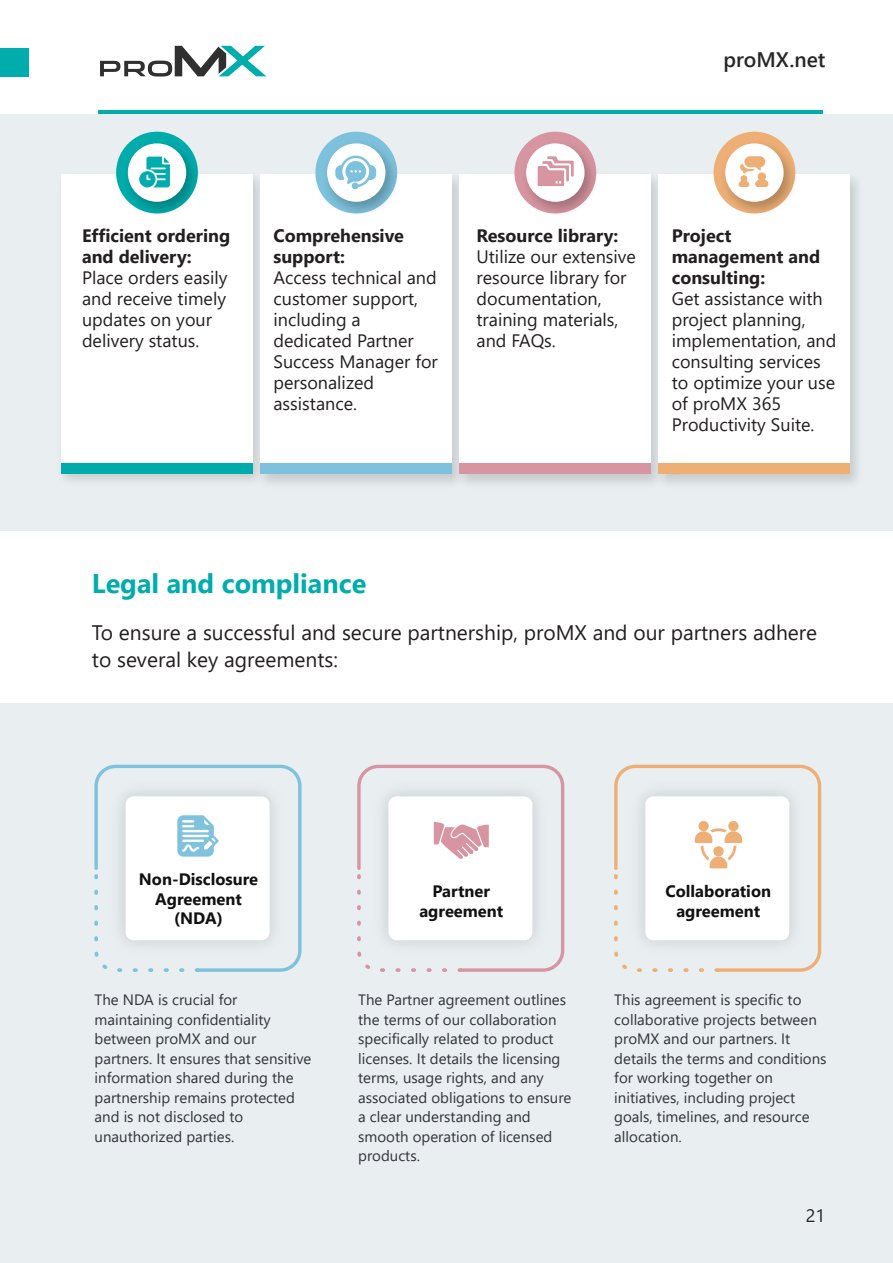
<style>
.page{position:relative;width:893px;height:1263px;background:#fff}
.page>*{position:absolute;margin:0;border:0;box-sizing:border-box;transform-origin:0 0}
.t1{font:700 27px "Segoe UI";color:#00acac}
.t2{font:21px/27px "Segoe UI";color:#231f20}
.t3{font:600 21px "Segoe UI";color:#262626}
.t4{font:18px/21px "Segoe UI";color:#231f20}
.t5{font:700 18px/21px "Segoe UI";color:#231f20}
.t6{font:18px "Segoe UI";color:#262626}
.t7{font:700 16.5px/19.8px "Segoe UI";color:#121112;text-align:center}
.t8{font:15px/19.5px "Segoe UI";color:#313439}
</style>
<div class="page">
<div style="left:0;top:114px;width:892px;height:417px;background:#e9eef1"></div>
<div style="left:61px;top:174px;width:192px;height:298px;background:#fff"></div>
<div style="left:61px;top:463px;width:192px;height:11px;background:#00abab"></div>
<img style="left:118px;top:135px;width:81px;height:79px">
<div style="left:128px;top:143px;width:58px;height:59px;background:#fff;border-radius:50%"></div>
<img style="left:251px;top:174px;width:200px;height:312px">
<div style="left:261px;top:174px;width:191px;height:300px;background:#fff"></div>
<div style="left:261px;top:463px;width:191px;height:11px;background:#7ec1dc"></div>
<img style="left:318px;top:135px;width:80px;height:79px">
<div style="left:327px;top:143px;width:58px;height:59px;background:#fff;border-radius:50%"></div>
<img style="left:451px;top:174px;width:198px;height:310px">
<div style="left:460px;top:174px;width:191px;height:300px;background:#fff"></div>
<div style="left:460px;top:463px;width:191px;height:11px;background:#d795a1"></div>
<img style="left:516px;top:135px;width:81px;height:79px">
<div style="left:526px;top:143px;width:58px;height:59px;background:#fff;border-radius:50%"></div>
<img style="left:649px;top:174px;width:209px;height:310px">
<div style="left:659px;top:174px;width:191px;height:300px;background:#fff"></div>
<div style="left:659px;top:463px;width:191px;height:11px;background:#edaf76"></div>
<img style="left:716px;top:135px;width:80px;height:79px">
<div style="left:725px;top:143px;width:59px;height:59px;background:#fff;border-radius:50%"></div>
<div style="left:0;top:704px;width:893px;height:559px;background:#e9eef1"></div>
<svg style="left:100px;top:46px;width:166px;height:31px"></svg>
<hr style="left:99px;top:111px;width:724px;height:3px;background:#00acac">
<div style="left:0;top:48px;width:28px;height:29px;background:#00acac"></div>
<svg style="left:139px;top:157px;width:31px;height:30px"></svg>
<svg style="left:335px;top:156px;width:41px;height:34px"></svg>
<svg style="left:538px;top:156px;width:36px;height:30px"></svg>
<svg style="left:738px;top:156px;width:31px;height:31px"></svg>
<svg style="left:94px;top:765px;width:207px;height:207px"></svg>
<svg style="left:357px;top:765px;width:207px;height:207px"></svg>
<svg style="left:614px;top:765px;width:207px;height:207px"></svg>
<h2 class="t3" style="left:724px;top:40px;width:103px">proMX.net</h2>
<p class="t5" style="left:82px;top:224px;width:150px">Efficient ordering and delivery:</p>
<p class="t4" style="left:82px;top:266px;width:147px">Place orders easily and receive timely updates on your delivery status.</p>
<p class="t5" style="left:273px;top:224px;width:132px">Comprehensive support:</p>
<p class="t4" style="left:273px;top:266px;width:166px">Access technical and customer support, including a dedicated Partner<br>Success Manager for personalized assistance.</p>
<p class="t5" style="left:476px;top:224px;width:143px">Resource library:</p>
<p class="t4" style="left:476px;top:245px;width:161px">Utilize our extensive resource library for documentation, training materials, and FAQs.</p>
<p class="t5" style="left:672px;top:224px;width:150px">Project management and consulting:</p>
<p class="t4" style="left:672px;top:287px;width:166px">Get assistance with project planning, implementation, and consulting services to optimize your use of proMX 365<br>Productivity Suite.</p>
<h1 class="t1" style="left:92px;top:558px;width:276px">Legal and compliance</h1>
<h2 class="t2" style="left:92px;top:617px;width:727px">To ensure a successful and secure partnership, proMX and our partners adhere to several key agreements:</h2>
<p class="t7" style="left:139px;top:868px;width:121px">Non-Disclosure<br>Agreement (NDA)</p>
<p class="t7" style="left:419px;top:880px;width:85px">Partner agreement</p>
<p class="t7" style="left:665px;top:880px;width:107px">Collaboration agreement</p>
<p class="t8" style="left:95px;top:989px;width:218px">The NDA is crucial for maintaining confidentiality between proMX and our partners. It ensures that sensitive information shared during the partnership remains protected and is not disclosed to unauthorized parties.</p>
<p class="t8" style="left:358px;top:989px;width:215px">The Partner agreement outlines the terms of our collaboration specifically related to product licenses. It details the licensing terms, usage rights, and any associated obligations to ensure a clear understanding and smooth operation of licensed products.</p>
<p class="t8" style="left:614px;top:989px;width:214px">This agreement is specific to collaborative projects between proMX and our partners. It details the terms and conditions for working together on initiatives, including project goals, timelines, and resource allocation.</p>
<p class="t6" style="left:806px;top:1198px;width:21px">21</p>
</div>
